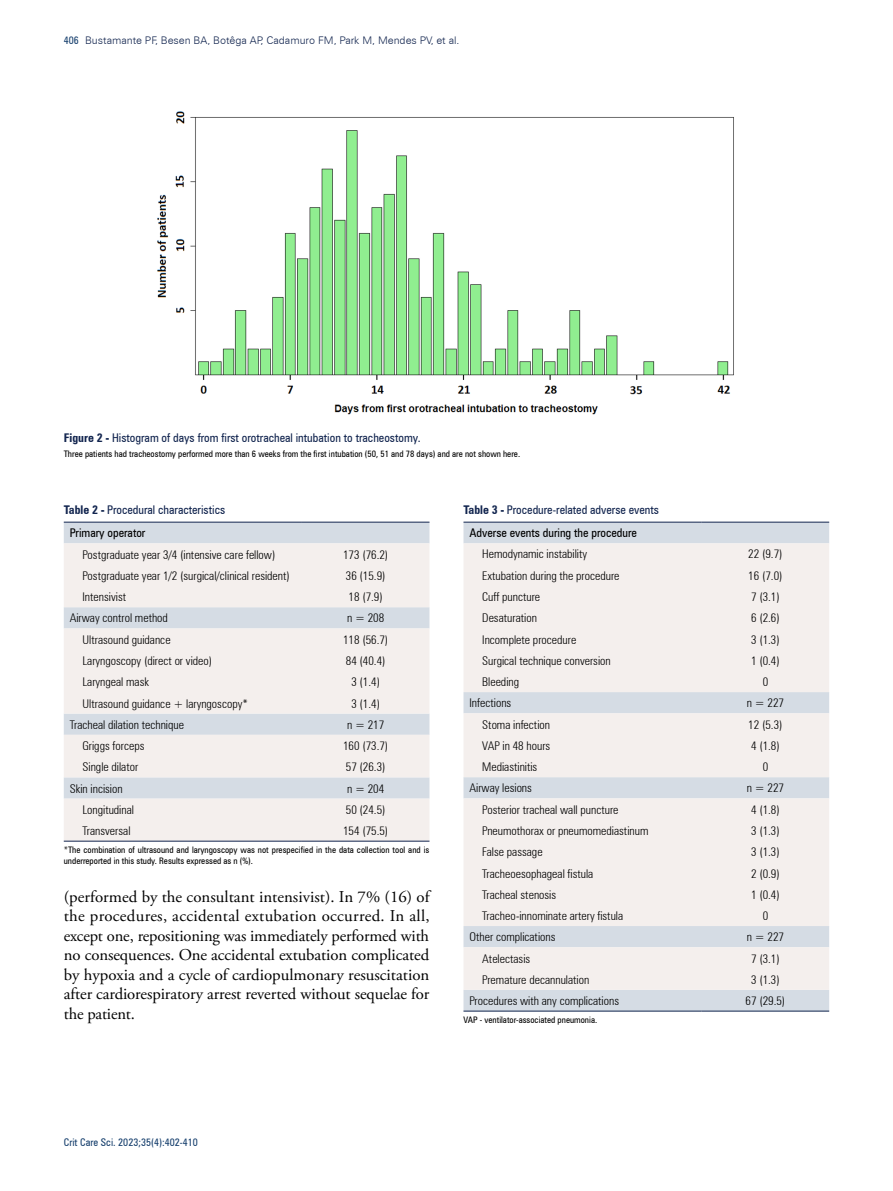
<style>
.page{position:relative;width:893px;height:1191px;background:#fff}
.page>*{position:absolute;margin:0;border:0;box-sizing:border-box;transform-origin:0 0}
.t1{font:16.5px/19.5px "Adobe Garamond Pro";letter-spacing:-.005em;color:#000;text-align:justify}
.t2{font:300 condensed 12px "Zurich BT";color:#000}
.t3{font:condensed 12px/23px "Zurich BT";color:#12254f}
.t4{font:condensed 12px/23px "Zurich BT";color:#000}
.t5{font:300 10.5px "Zurich BT";color:#12254f}
.t6{font:condensed 10.5px "Zurich BT";color:#163f6d}
.t7{font:condensed 9px/10.8px "Zurich BT";color:#000}
.s1{font-weight:700}
.s2{color:#000}
.s3{font-weight:700;color:#12254f}
.s4{color:#12254f}
</style>
<div class="page">
<img style="left:157px;top:111px;width:577px;height:304px">
<div style="left:64px;top:523px;width:365px;height:20px;background:#d5dce4"></div>
<svg style="left:64px;top:543px;width:365px;height:298px;background:#edeaea"></svg>
<hr style="left:64px;top:522px;width:238px;height:1px;background:#12254f">
<hr style="left:302px;top:522px;width:127px;height:1px;background:#12254f">
<hr style="left:64px;top:841px;width:238px;height:1px;background:#12254f">
<hr style="left:302px;top:841px;width:127px;height:1px;background:#12254f">
<div style="left:463px;top:523px;width:366px;height:487px;background:#d5dce4"></div>
<svg style="left:463px;top:543px;width:366px;height:446px;background:#efeceb"></svg>
<hr style="left:463px;top:522px;width:239px;height:1px;background:#12254f">
<hr style="left:702px;top:522px;width:127px;height:1px;background:#12254f">
<hr style="left:463px;top:1010px;width:239px;height:1px;background:#12254f">
<hr style="left:702px;top:1010px;width:127px;height:1px;background:#12254f">
<p class="t5" style="left:85px;top:34px;width:376px">Bustamante PF, Besen BA, Botêga AP, Cadamuro FM, Park M, Mendes PV, et al.</p>
<p class="t6" style="left:64px;top:34px;width:17px">406</p>
<p class="t3" style="left:64px;top:426px;width:358px"><span class="s1">Figure 2 -</span> Histogram of days from first orotracheal intubation to tracheostomy.</p>
<p class="t7" style="left:64px;top:448px;width:458px">Three patients had tracheostomy performed more than 6 weeks from the first intubation (50, 51 and 78 days) and are not shown here.</p>
<p class="t3" style="left:70px;top:498px;width:157px;text-indent:-6px"><span class="s1">Table 2 -</span> Procedural characteristics<br><span class="s2">Primary operator</span></p>
<p class="t2" style="left:83px;top:547px;width:194px">Postgraduate year 3/4 (intensive care fellow)</p>
<p class="t2" style="left:343px;top:547px;width:47px">173 (76.2)</p>
<p class="t2" style="left:83px;top:568px;width:209px">Postgraduate year 1/2 (surgical/clinical resident)</p>
<p class="t2" style="left:346px;top:568px;width:41px">36 (15.9)</p>
<p class="t2" style="left:83px;top:589px;width:45px">Intensivist</p>
<p class="t2" style="left:349px;top:589px;width:36px">18 (7.9)</p>
<p class="t2" style="left:70px;top:611px;width:100px">Airway control method</p>
<p class="t2" style="left:347px;top:611px;width:39px">n = 208</p>
<p class="t2" style="left:83px;top:632px;width:90px">Ultrasound guidance</p>
<p class="t2" style="left:343px;top:632px;width:47px">118 (56.7)</p>
<p class="t2" style="left:83px;top:653px;width:131px">Laryngoscopy (direct or video)</p>
<p class="t2" style="left:346px;top:653px;width:41px">84 (40.4)</p>
<p class="t2" style="left:83px;top:674px;width:68px">Laryngeal mask</p>
<p class="t2" style="left:351px;top:674px;width:30px">3 (1.4)</p>
<p class="t2" style="left:83px;top:696px;width:167px">Ultrasound guidance + laryngoscopy*</p>
<p class="t2" style="left:351px;top:696px;width:30px">3 (1.4)</p>
<p class="t2" style="left:70px;top:717px;width:116px">Tracheal dilation technique</p>
<p class="t2" style="left:347px;top:717px;width:39px">n = 217</p>
<p class="t2" style="left:83px;top:738px;width:63px">Griggs forceps</p>
<p class="t2" style="left:343px;top:738px;width:47px">160 (73.7)</p>
<p class="t2" style="left:83px;top:759px;width:57px">Single dilator</p>
<p class="t2" style="left:346px;top:759px;width:41px">57 (26.3)</p>
<p class="t2" style="left:70px;top:781px;width:54px">Skin incision</p>
<p class="t2" style="left:347px;top:781px;width:39px">n = 204</p>
<p class="t2" style="left:83px;top:802px;width:53px">Longitudinal</p>
<p class="t2" style="left:346px;top:802px;width:41px">50 (24.5)</p>
<p class="t2" style="left:83px;top:823px;width:49px">Transversal</p>
<p class="t2" style="left:343px;top:823px;width:47px">154 (75.5)</p>
<p class="t7" style="left:64px;top:844px;width:367px">*The combination of ultrasound and laryngoscopy was not prespecified in the data collection tool and is underreported in this study. Results expressed as n (%).</p>
<p class="t1" style="left:64px;top:887px;width:367px">(performed by the consultant intensivist). In 7% (16) of the procedures, accidental extubation occurred. In all, except one, repositioning was immediately performed with no consequences. One accidental extubation complicated by hypoxia and a cycle of cardiopulmonary resuscitation after cardiorespiratory arrest reverted without sequelae for the patient.</p>
<p class="t4" style="left:469px;top:498px;width:191px;text-indent:-6px"><span class="s3">Table 3 -</span> <span class="s4">Procedure-related adverse events<br></span>Adverse events during the procedure</p>
<p class="t2" style="left:482px;top:547px;width:106px">Hemodynamic instability</p>
<p class="t2" style="left:748px;top:547px;width:36px">22 (9.7)</p>
<p class="t2" style="left:482px;top:568px;width:139px">Extubation during the procedure</p>
<p class="t2" style="left:748px;top:568px;width:36px">16 (7.0)</p>
<p class="t2" style="left:482px;top:589px;width:59px">Cuff puncture</p>
<p class="t2" style="left:751px;top:589px;width:30px">7 (3.1)</p>
<p class="t2" style="left:482px;top:610px;width:56px">Desaturation</p>
<p class="t2" style="left:751px;top:610px;width:30px">6 (2.6)</p>
<p class="t2" style="left:482px;top:632px;width:96px">Incomplete procedure</p>
<p class="t2" style="left:751px;top:632px;width:30px">3 (1.3)</p>
<p class="t2" style="left:482px;top:653px;width:130px">Surgical technique conversion</p>
<p class="t2" style="left:751px;top:653px;width:30px">1 (0.4)</p>
<p class="t2" style="left:482px;top:674px;width:38px">Bleeding</p>
<p class="t2" style="left:763px;top:674px;width:7px">0</p>
<p class="t2" style="left:469px;top:696px;width:43px">Infections</p>
<p class="t2" style="left:747px;top:696px;width:39px">n = 227</p>
<p class="t2" style="left:482px;top:717px;width:69px">Stoma infection</p>
<p class="t2" style="left:748px;top:717px;width:36px">12 (5.3)</p>
<p class="t2" style="left:482px;top:738px;width:70px">VAP in 48 hours</p>
<p class="t2" style="left:751px;top:738px;width:30px">4 (1.8)</p>
<p class="t2" style="left:482px;top:759px;width:57px">Mediastinitis</p>
<p class="t2" style="left:763px;top:759px;width:7px">0</p>
<p class="t2" style="left:469px;top:781px;width:64px">Airway lesions</p>
<p class="t2" style="left:747px;top:781px;width:39px">n = 227</p>
<p class="t2" style="left:482px;top:802px;width:138px">Posterior tracheal wall puncture</p>
<p class="t2" style="left:751px;top:802px;width:30px">4 (1.8)</p>
<p class="t2" style="left:482px;top:823px;width:168px">Pneumothorax or pneumomediastinum</p>
<p class="t2" style="left:751px;top:823px;width:30px">3 (1.3)</p>
<p class="t2" style="left:482px;top:844px;width:62px">False passage</p>
<p class="t2" style="left:751px;top:844px;width:30px">3 (1.3)</p>
<p class="t2" style="left:482px;top:866px;width:113px">Tracheoesophageal fistula</p>
<p class="t2" style="left:751px;top:866px;width:30px">2 (0.9)</p>
<p class="t2" style="left:482px;top:887px;width:75px">Tracheal stenosis</p>
<p class="t2" style="left:751px;top:887px;width:30px">1 (0.4)</p>
<p class="t2" style="left:482px;top:908px;width:142px">Tracheo-innominate artery fistula</p>
<p class="t2" style="left:763px;top:908px;width:7px">0</p>
<p class="t2" style="left:469px;top:929px;width:88px">Other complications</p>
<p class="t2" style="left:747px;top:929px;width:39px">n = 227</p>
<p class="t2" style="left:482px;top:951px;width:50px">Atelectasis</p>
<p class="t2" style="left:751px;top:951px;width:30px">7 (3.1)</p>
<p class="t2" style="left:482px;top:972px;width:109px">Premature decannulation</p>
<p class="t2" style="left:751px;top:972px;width:30px">3 (1.3)</p>
<p class="t2" style="left:469px;top:993px;width:151px">Procedures with any complications</p>
<p class="t2" style="left:746px;top:993px;width:41px">67 (29.5)</p>
<p class="t7" style="left:463px;top:1014px;width:135px">VAP - ventilator-associated pneumonia.</p>
<p class="t6" style="left:64px;top:1135px;width:136px">Crit Care Sci. 2023;35(4):402-410</p>
</div>
